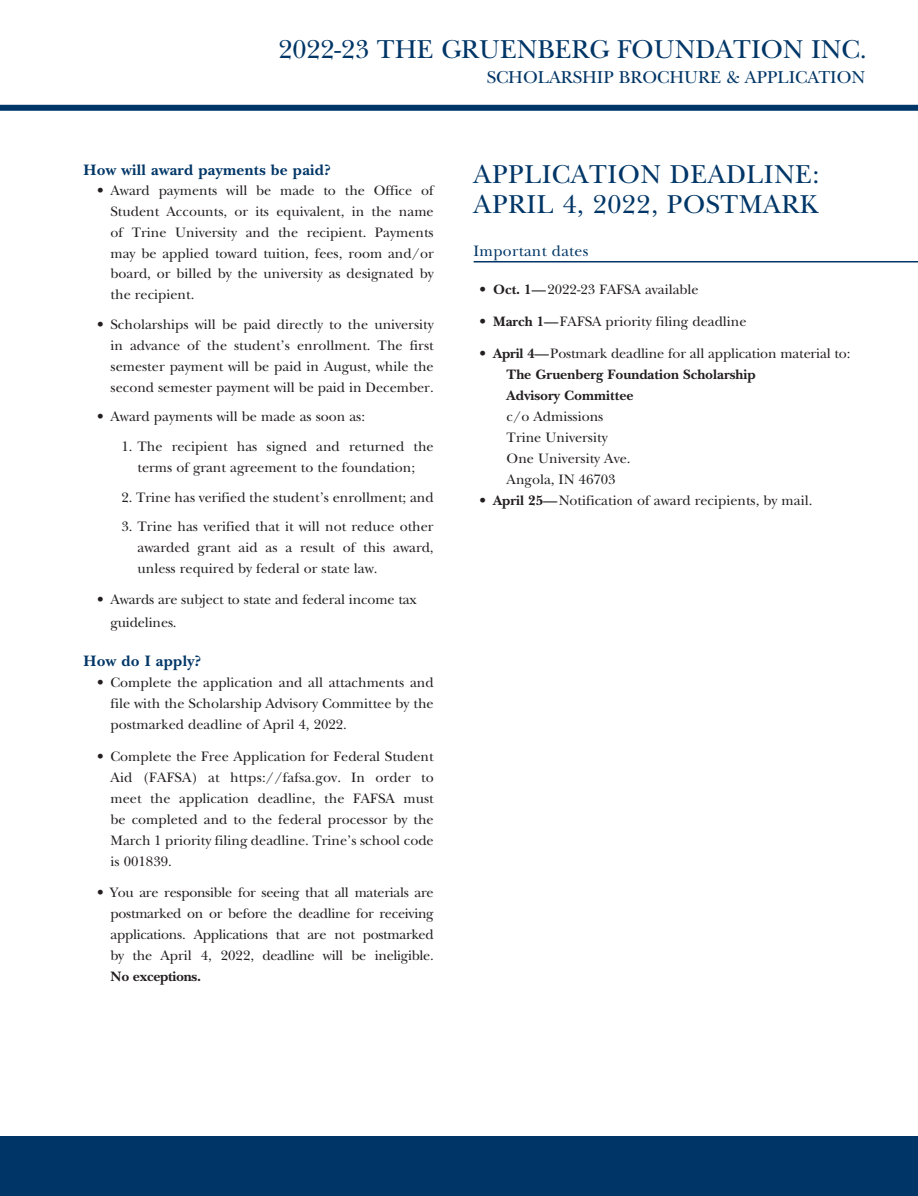
<style>
.page{position:relative;width:918px;height:1196px;background:#fff}
.page>*{position:absolute;margin:0;border:0;box-sizing:border-box;transform-origin:0 0}
.SUBHEAD_NEW{font:27px/30px "New Baskerville";letter-spacing:.02em;color:#003667}
.SUBHEAD_NEW-2{font:27px "New Baskerville";color:#003667}
.t1{font:18px "New Baskerville";color:#003667}
.small_SUBHEAD_NEW{font:700 15.75px "New Baskerville";letter-spacing:.02em;color:#003667}
.body_copy{font:15.75px "New Baskerville";letter-spacing:.02em;color:#003667}
.bullet_copy{font:14.25px/21px "New Baskerville";color:#231f20;text-align:justify}
.bullet_copy_tab_over{font:14.25px/21px "New Baskerville";color:#231f20;text-align:center}
.bullet_copy_tab_over-2{font:700 14.25px/21px "New Baskerville";color:#231f20}
.bullet_point_copy{font:14.25px/22.5px "New Baskerville";letter-spacing:-.01em;color:#231f20}
.s1{font-weight:700}
.s2{font-weight:400}
</style>
<div class="page">
<div style="left:0;top:105px;width:918px;height:6px;background:#003667"></div>
<div style="left:0;top:1136px;width:918px;height:59px;background:#003667"></div>
<hr style="left:474px;top:261px;width:444px;height:1px;background:#003667">
<p class="SUBHEAD_NEW-2" style="left:278px;top:33px;width:590px">2022-23 THE GRUENBERG FOUNDATION INC.</p>
<p class="t1" style="left:487px;top:67px;width:380px">SCHOLARSHIP BROCHURE &amp; APPLICATION</p>
<p class="small_SUBHEAD_NEW" style="left:84px;top:160px;width:249px">How will award payments be paid?</p>
<p class="bullet_copy" style="left:111px;top:180px;width:325px;text-indent:-14px">• Award payments will be made to the Office of Student Accounts, or its equivalent, in the name of Trine University and the recipient. Payments may be applied toward tuition, fees, room and/or board, or billed by the university as designated by the recipient.</p>
<p class="bullet_copy" style="left:111px;top:313px;width:325px;text-indent:-14px">• Scholarships will be paid directly to the university in advance of the student’s enrollment. The first semester payment will be paid in August, while the second semester payment will be paid in December.</p>
<p class="bullet_copy" style="left:97px;top:406px;width:270px">• Award payments will be made as soon as:</p>
<p class="bullet_copy_tab_over" style="left:121px;top:436px;width:314px">1. The recipient has signed and returned the terms of grant agreement to the foundation;</p>
<p class="bullet_copy_tab_over" style="left:121px;top:486px;width:314px">2. Trine has verified the student’s enrollment; and</p>
<p class="bullet_copy_tab_over" style="left:138px;top:516px;width:298px;text-align:justify;text-indent:-16px">3. Trine has verified that it will not reduce other awarded grant aid as a result of this award, unless required by federal or state law.</p>
<p class="bullet_point_copy" style="left:111px;top:588px;width:308px;text-indent:-14px">• Awards are subject to state and federal income tax guidelines.</p>
<p class="small_SUBHEAD_NEW" style="left:84px;top:651px;width:119px">How do I apply?</p>
<p class="bullet_copy" style="left:111px;top:671px;width:325px;text-indent:-14px">• Complete the application and all attachments and file with the Scholarship Advisory Committee by the postmarked deadline of April 4, 2022.</p>
<p class="bullet_copy" style="left:111px;top:745px;width:325px;text-indent:-14px">• Complete the Free Application for Federal Student Aid (FAFSA) at https://fafsa.gov. In order to meet the application deadline, the FAFSA must be completed and to the federal processor by the March 1 priority filing deadline. Trine’s school code is 001839.</p>
<p class="bullet_copy" style="left:111px;top:882px;width:325px;text-indent:-14px">• You are responsible for seeing that all materials are postmarked on or before the deadline for receiving applications. Applications that are not postmarked by the April 4, 2022, deadline will be ineligible.<br><span class="s1">No exceptions.</span></p>
<p class="SUBHEAD_NEW" style="left:474px;top:159px;width:347px">APPLICATION DEADLINE:<br>APRIL 4, 2022, POSTMARK</p>
<p class="body_copy" style="left:474px;top:241px;width:116px">Important dates</p>
<p class="bullet_copy" style="left:480px;top:279px;width:220px">• <span class="s1">Oct. 1—</span>2022-23 FAFSA available</p>
<p class="bullet_copy" style="left:480px;top:311px;width:268px">• <span class="s1">March 1—</span>FAFSA priority filing deadline</p>
<p class="bullet_copy" style="left:480px;top:343px;width:372px">• <span class="s1">April 4—</span>Postmark deadline for all application material to:</p>
<p class="bullet_copy_tab_over-2" style="left:507px;top:364px;width:251px">The Gruenberg Foundation Scholarship<br>Advisory Committee<br><span class="s2">c/o Admissions<br>Trine University</span></p>
<p class="bullet_copy_tab_over" style="left:507px;top:448px;width:125px">One University Ave.</p>
<p class="bullet_copy_tab_over" style="left:507px;top:469px;width:111px">Angola, IN 46703</p>
<p class="bullet_copy" style="left:480px;top:490px;width:334px">• <span class="s1">April 25—</span>Notification of award recipients, by mail.</p>
</div>
